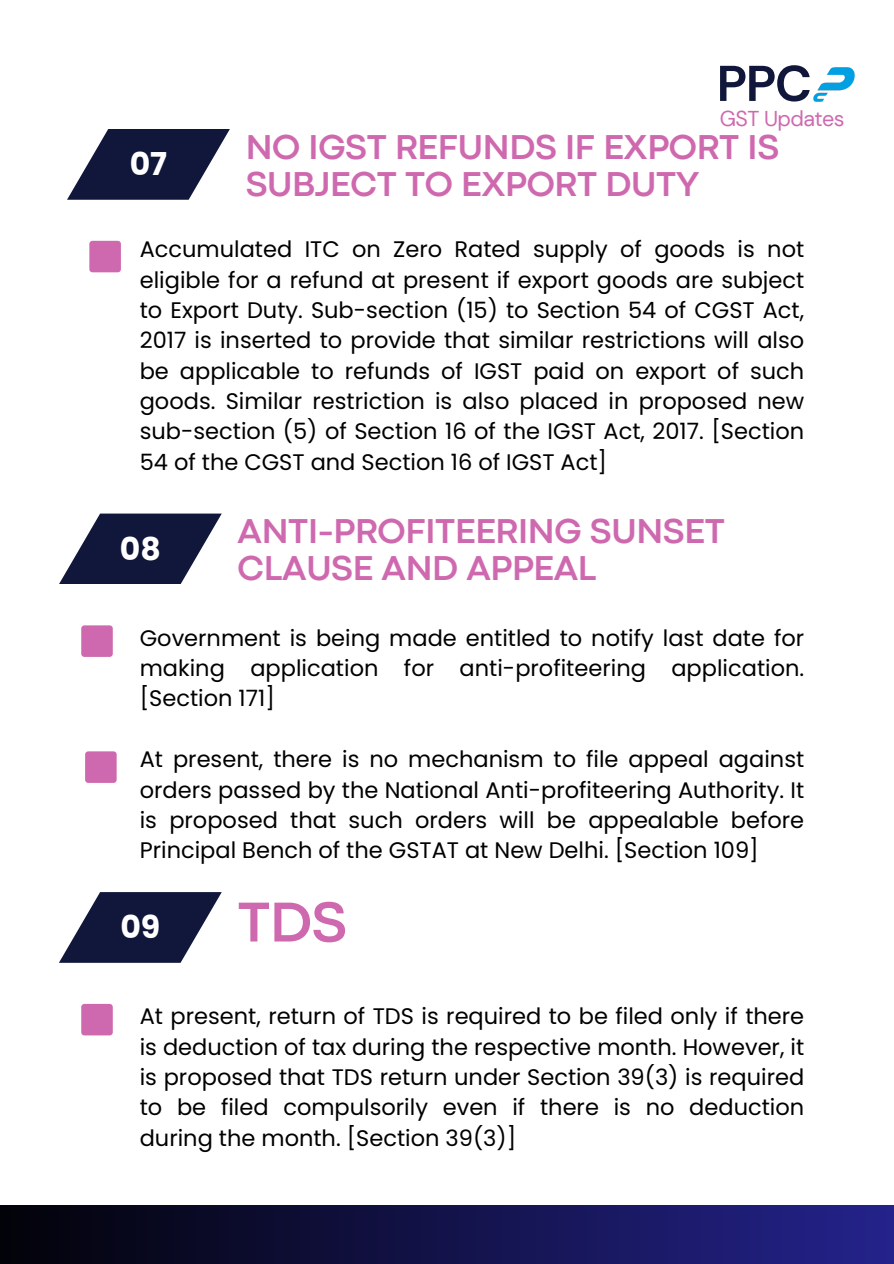
<style>
.page{position:relative;width:894px;height:1264px;background:#fff}
.page>*{position:absolute;margin:0;border:0;box-sizing:border-box;transform-origin:0 0}
.t1{font:700 58.5px "Codec Pro";color:#cf69af}
.t2{font:700 50.1px "DM Sans";color:#10173a}
.t3{font:700 36px/37.2px "Codec Pro";letter-spacing:-.01em;color:#cf69af}
.t4{font:700 31.5px "Poppins";color:#fff}
.t5{font:22.5px/30.3px "Poppins";color:#000;text-align:justify}
.t6{font:21.45px "DM Sans";letter-spacing:-.025em;color:#cf69af}
</style>
<div class="page">
<div style="left:89px;top:241px;width:32px;height:31px;background:#cf69af;border-radius:3px"></div>
<svg style="left:67px;top:129px;width:163px;height:71px"></svg>
<div style="left:0;top:1205px;width:893px;height:58px;background:linear-gradient(to right,#020209,#24238b)"></div>
<img style="left:813px;top:67px;width:42px;height:35px">
<div style="left:85px;top:751px;width:32px;height:32px;background:#cf69af;border-radius:3px"></div>
<div style="left:81px;top:625px;width:32px;height:32px;background:#cf69af;border-radius:3px"></div>
<svg style="left:59px;top:513px;width:163px;height:71px"></svg>
<div style="left:81px;top:1003px;width:32px;height:32px;background:#cf69af;border-radius:3px"></div>
<svg style="left:59px;top:892px;width:163px;height:70px"></svg>
<p class="t4" style="left:130px;top:142px;width:39px">07</p>
<p class="t2" style="left:716px;top:51px;width:97px">PPC</p>
<p class="t6" style="left:719px;top:104px;width:126px">GST Updates</p>
<h1 class="t3" style="left:245px;top:131px;width:534px">NO IGST REFUNDS IF EXPORT IS<br>SUBJECT TO EXPORT DUTY</h1>
<h3 class="t5" style="left:140px;top:234px;width:665px">Accumulated ITC on Zero Rated supply of goods is not eligible for a refund at present if export goods are subject to Export Duty. Sub-section (15) to Section 54 of CGST Act, 2017 is inserted to provide that similar restrictions will also be applicable to refunds of IGST paid on export of such goods. Similar restriction is also placed in proposed new sub-section (5) of Section 16 of the IGST Act, 2017. [Section 54 of the CGST and Section 16 of IGST Act]</h3>
<p class="t4" style="left:120px;top:526px;width:42px">08</p>
<p class="t3" style="left:237px;top:515px;width:488px">ANTI-PROFITEERING SUNSET<br>CLAUSE AND APPEAL</p>
<h3 class="t5" style="left:140px;top:622px;width:665px">Government is being made entitled to notify last date for making application for anti-profiteering application. [Section 171]</h3>
<p class="t5" style="left:140px;top:744px;width:665px">At present, there is no mechanism to file appeal against orders passed by the National Anti-profiteering Authority. It is proposed that such orders will be appealable before Principal Bench of the GSTAT at New Delhi. [Section 109]</p>
<p class="t4" style="left:120px;top:905px;width:41px">09</p>
<p class="t1" style="left:237px;top:901px;width:111px">TDS</p>
<p class="t5" style="left:140px;top:1001px;width:665px">At present, return of TDS is required to be filed only if there is deduction of tax during the respective month. However, it is proposed that TDS return under Section 39(3) is required to be filed compulsorily even if there is no deduction during the month. [Section 39(3)]</p>
</div>
